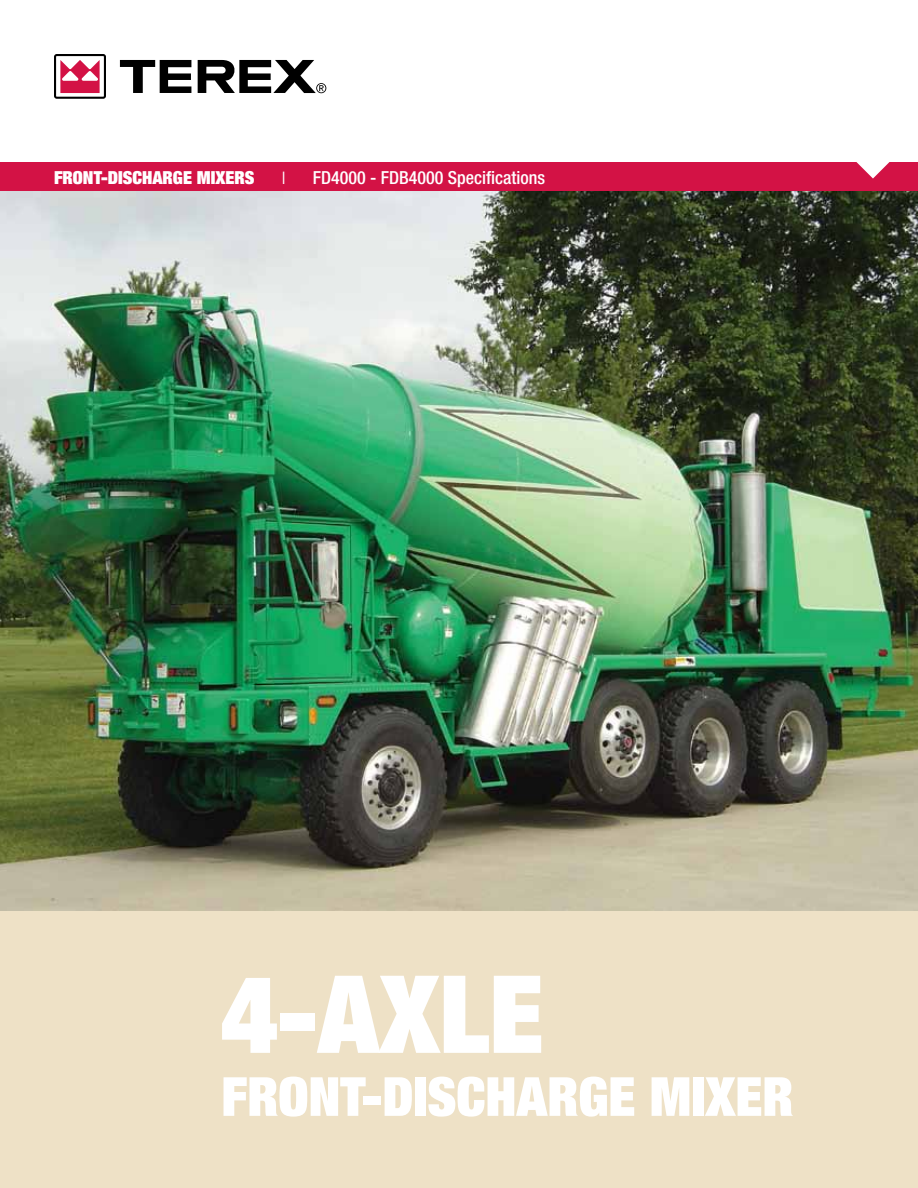
<style>
.page{position:relative;width:918px;height:1188px;background:#fff}
.page>*{position:absolute;margin:0;border:0;box-sizing:border-box;transform-origin:0 0}
.t1{font:900 expanded 108px "Helvetica Neue";color:#fff}
.t2{font:900 expanded 54px "Helvetica Neue";color:#fff}
.t3{font:500 condensed 18px "Helvetica Neue";color:#fff}
.t4{font:900 expanded 18px "Helvetica Neue";color:#fff}
</style>
<div class="page">
<svg style="left:54px;top:54px;width:52px;height:45px"></svg>
<svg style="left:120px;top:60px;width:71px;height:33px"></svg>
<svg style="left:198px;top:60px;width:128px;height:33px"></svg>
<div style="left:0;top:162px;width:918px;height:30px;background:#d31245"></div>
<svg style="left:856px;top:162px;width:34px;height:17px"></svg>
<div style="left:0;top:911px;width:918px;height:277px;background:#eee1c6"></div>
<img style="left:0;top:192px;width:918px;height:719px">
<p class="t4" style="left:54px;top:166px;width:202px">FRONT-DISCHARGE MIXERS</p>
<p class="t3" style="left:313px;top:167px;width:234px">FD4000 - FDB4000 Specifications</p>
<h1 class="t1" style="left:221px;top:945px;width:324px">4-AXLE</h1>
<h2 class="t2" style="left:221px;top:1062px;width:574px">FRONT-DISCHARGE MIXER</h2>
</div>
